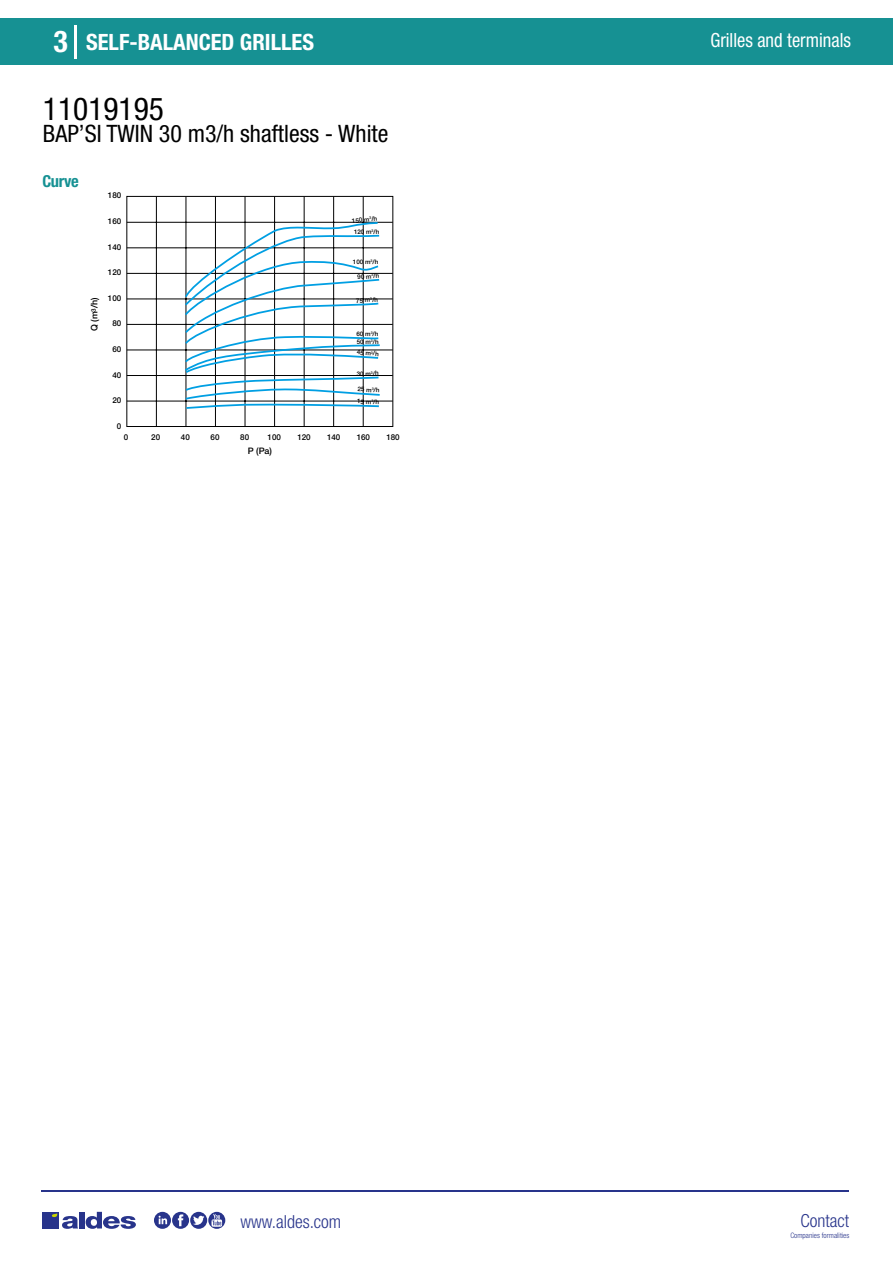
<style>
.page{position:relative;width:893px;height:1263px;background:#fff}
.page>*{position:absolute;margin:0;border:0;box-sizing:border-box;transform-origin:0 0}
.t1{font:condensed 31.5px "Helvetica Neue LT Std";color:#000}
.t2{font:700 condensed 30px "Helvetica Neue LT Std";color:#fff}
.t3{font:condensed 24px "Helvetica Neue LT Std";color:#000}
.t4{font:700 condensed 22.5px "Helvetica Neue LT Std";color:#fff}
.t5{font:condensed 19.5px "Helvetica Neue LT Std";color:#fff;scale:.95 1}
.t6{font:300 condensed 18px "Helvetica Neue";color:#28348b}
.t7{font:700 condensed 16.5px "Helvetica Neue LT Std";letter-spacing:-.025em;color:#169193}
.t8{font:500 9px "Helvetica Neue";color:#000}
.t9{font:500 8.1px "Helvetica Neue";color:#000}
.t10{font:300 condensed 7.5px "Helvetica Neue";color:#28348b}
.t11{font:500 6.3px "Helvetica Neue";color:#000}
</style>
<div class="page">
<div style="left:0;top:18px;width:893px;height:46px;background:#169193"></div>
<hr style="left:74px;top:25px;width:2px;height:33px;background:#fff">
<hr style="left:41px;top:1190px;width:808px;height:1px;background:#28348b">
<svg style="left:154px;top:1212px;width:71px;height:17px"></svg>
<div style="left:42px;top:1212px;width:17px;height:16px;background:#28348b"></div>
<div style="left:79px;top:1212px;width:5px;height:16px;background:#28348b"></div>
<svg style="left:86px;top:1212px;width:50px;height:17px"></svg>
<svg style="left:52px;top:1213px;width:26px;height:16px"></svg>
<hr style="left:127px;top:401px;width:266px;height:1px;background:#000">
<hr style="left:127px;top:375px;width:266px;height:1px;background:#000">
<hr style="left:127px;top:350px;width:266px;height:1px;background:#000">
<hr style="left:127px;top:324px;width:266px;height:1px;background:#000">
<hr style="left:127px;top:299px;width:266px;height:1px;background:#000">
<hr style="left:127px;top:273px;width:266px;height:1px;background:#000">
<hr style="left:127px;top:248px;width:266px;height:1px;background:#000">
<hr style="left:127px;top:222px;width:266px;height:1px;background:#000">
<hr style="left:156px;top:197px;width:1px;height:230px;background:#000">
<hr style="left:186px;top:197px;width:1px;height:230px;background:#000">
<hr style="left:215px;top:197px;width:1px;height:230px;background:#000">
<hr style="left:245px;top:197px;width:1px;height:230px;background:#000">
<hr style="left:274px;top:197px;width:1px;height:230px;background:#000">
<hr style="left:304px;top:197px;width:1px;height:230px;background:#000">
<hr style="left:333px;top:197px;width:1px;height:230px;background:#000">
<hr style="left:363px;top:197px;width:1px;height:230px;background:#000">
<svg style="left:183px;top:221px;width:199px;height:189px"></svg>
<div style="left:126px;top:196px;width:267px;height:231px;border:1px solid #000"></div>
<h2 class="t2" style="left:54px;top:24px;width:16px">3</h2>
<h3 class="t4" style="left:86px;top:28px;width:229px">SELF-BALANCED GRILLES</h3>
<h3 class="t5" style="left:710px;top:29px;width:149px">Grilles and terminals</h3>
<h1 class="t1" style="left:43px;top:91px;width:122px">11019195</h1>
<h3 class="t3" style="left:43px;top:120px;width:347px">BAP’SI TWIN 30 m3/h shaftless - White</h3>
<h3 class="t7" style="left:43px;top:171px;width:38px">Curve</h3>
<h3 class="t8" style="left:89px;top:331px;width:35px;rotate:-90deg">Q (m<sup>3</sup>/h)</h3>
<p class="t9" style="left:108px;top:191px;width:15px">180</p>
<p class="t9" style="left:108px;top:216px;width:15px">160</p>
<p class="t9" style="left:108px;top:242px;width:15px">140</p>
<p class="t9" style="left:108px;top:267px;width:15px">120</p>
<p class="t9" style="left:108px;top:293px;width:15px">100</p>
<p class="t9" style="left:112px;top:319px;width:10px">80</p>
<p class="t9" style="left:112px;top:344px;width:10px">60</p>
<p class="t9" style="left:112px;top:370px;width:10px">40</p>
<p class="t9" style="left:112px;top:396px;width:10px">20</p>
<p class="t9" style="left:117px;top:421px;width:6px">0</p>
<p class="t11" style="left:352px;top:217px;width:27px;rotate:-6deg">150 m<sup>3</sup>/h</p>
<p class="t11" style="left:354px;top:228px;width:27px;rotate:-2deg">120 m<sup>3</sup>/h</p>
<p class="t11" style="left:353px;top:258px;width:27px;rotate:1deg">100 m<sup>3</sup>/h</p>
<p class="t11" style="left:357px;top:273px;width:23px;rotate:-5deg">90 m<sup>3</sup>/h</p>
<p class="t11" style="left:356px;top:297px;width:23px;rotate:-4deg">75 m<sup>3</sup>/h</p>
<p class="t11" style="left:357px;top:330px;width:23px;rotate:1deg">60 m<sup>3</sup>/h</p>
<p class="t11" style="left:357px;top:338px;width:23px;rotate:-1deg">50 m<sup>3</sup>/h</p>
<p class="t11" style="left:357px;top:348px;width:23px;rotate:4deg">45 m<sup>3</sup>/h</p>
<p class="t11" style="left:357px;top:370px;width:23px;rotate:-1deg">30 m<sup>3</sup>/h</p>
<p class="t11" style="left:358px;top:385px;width:23px;rotate:4deg">25 m<sup>3</sup>/h</p>
<p class="t11" style="left:357px;top:397px;width:23px;rotate:2deg">15 m<sup>3</sup>/h</p>
<p class="t9" style="left:124px;top:432px;width:6px">0</p>
<p class="t9" style="left:151px;top:432px;width:10px">20</p>
<p class="t9" style="left:181px;top:432px;width:10px">40</p>
<p class="t9" style="left:211px;top:432px;width:10px">60</p>
<p class="t9" style="left:240px;top:432px;width:10px">80</p>
<p class="t9" style="left:268px;top:432px;width:15px">100</p>
<p class="t9" style="left:297px;top:432px;width:15px">120</p>
<p class="t9" style="left:327px;top:432px;width:15px">140</p>
<p class="t9" style="left:357px;top:432px;width:15px">160</p>
<p class="t9" style="left:386px;top:432px;width:15px">180</p>
<h3 class="t8" style="left:248px;top:445px;width:26px">P (Pa)</h3>
<h3 class="t6" style="left:240px;top:1211px;width:102px">www.aldes.com</h3>
<h3 class="t6" style="left:800px;top:1211px;width:50px">Contact</h3>
<p class="t10" style="left:790px;top:1230px;width:60px">Companies formalities</p>
</div>
